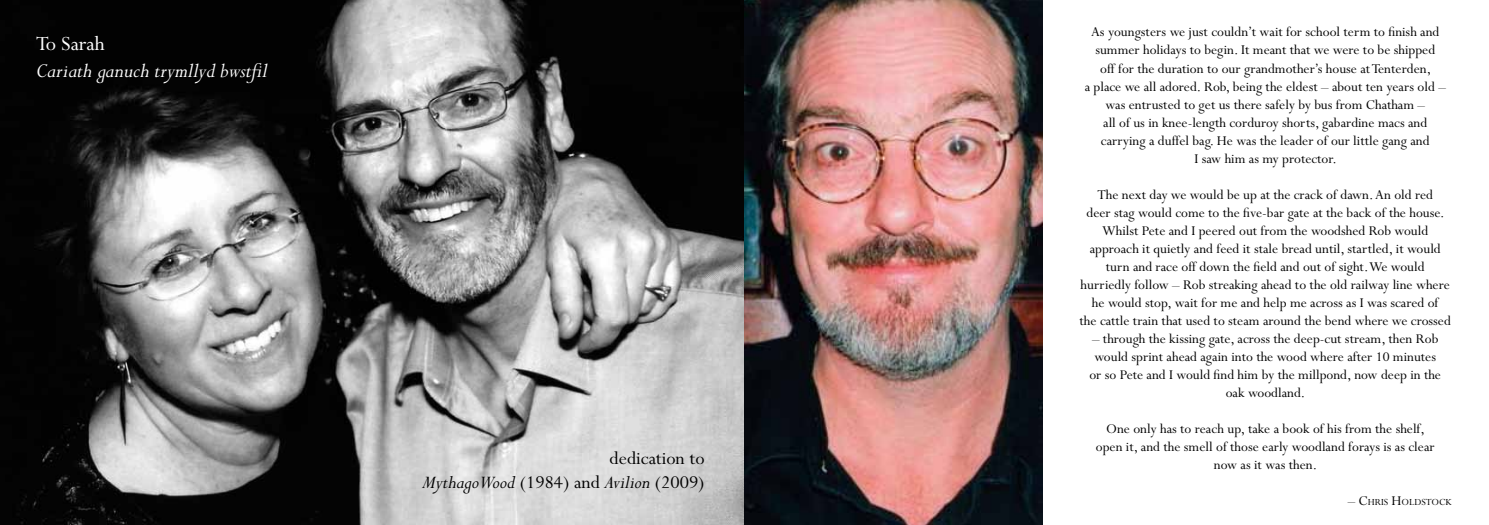
<style>
.page{position:relative;width:1489px;height:525px;background:#fff}
.page>*{position:absolute;margin:0;border:0;box-sizing:border-box;transform-origin:0 0}
.t1{font:italic 22.5px "Perpetua";color:#fff}
.t2{font:22.5px "Perpetua";color:#fff}
.t3{font:20.25px/24.2px "Perpetua";color:#000;text-align:right}
.t4{font:15px/18px "Perpetua";color:#000;text-align:center}
.t5{font:10.5px "Perpetua";color:#000}
.s1{font-style:italic}
.s2{font-size:15px}
</style>
<div class="page">
<img style="left:0;top:0;width:1042px;height:524px">
<h1 class="t2" style="left:36px;top:32px;width:70px">To Sarah</h1>
<h1 class="t1" style="left:36px;top:59px;width:233px">Cariath ganuch trymllyd bwstfil</h1>
<h2 class="t3" style="left:422px;top:446px;width:284px">dedication to<br><span class="s1">Mythago Wood</span> (1984) and <span class="s1">Avilion</span> (2009)</h2>
<p class="t4" style="left:1084px;top:24px;width:363px">As youngsters we just couldn’t wait for school term to finish and summer holidays to begin. It meant that we were to be shipped<br>off for the duration to our grandmother’s house at Tenterden,<br>a place we all adored. Rob, being the eldest – about ten years old – was entrusted to get us there safely by bus from Chatham –<br>all of us in knee-length corduroy shorts, gabardine macs and carrying a duffel bag. He was the leader of our little gang and<br>I saw him as my protector.</p>
<p class="t4" style="left:1079px;top:186px;width:373px">The next day we would be up at the crack of dawn. An old red<br>deer stag would come to the five-bar gate at the back of the house.<br>Whilst Pete and I peered out from the woodshed Rob would approach it quietly and feed it stale bread until, startled, it would turn and race off down the field and out of sight. We would hurriedly follow – Rob streaking ahead to the old railway line where he would stop, wait for me and help me across as I was scared of<br>the cattle train that used to steam around the bend where we crossed</p>
<p class="t4" style="left:1089px;top:330px;width:353px">– through the kissing gate, across the deep-cut stream, then Rob would sprint ahead again into the wood where after 10 minutes or so Pete and I would find him by the millpond, now deep in the oak woodland.</p>
<p class="t4" style="left:1095px;top:420px;width:340px">One only has to reach up, take a book of his from the shelf, open it, and the smell of those early woodland forays is as clear now as it was then.</p>
<p class="t5" style="left:1347px;top:496px;width:86px"><span class="s2">– C</span>HRIS <span class="s2">H</span>OLDSTOC</p>
<p class="t5" style="left:1445px;top:496px;width:8px">K</p>
</div>
